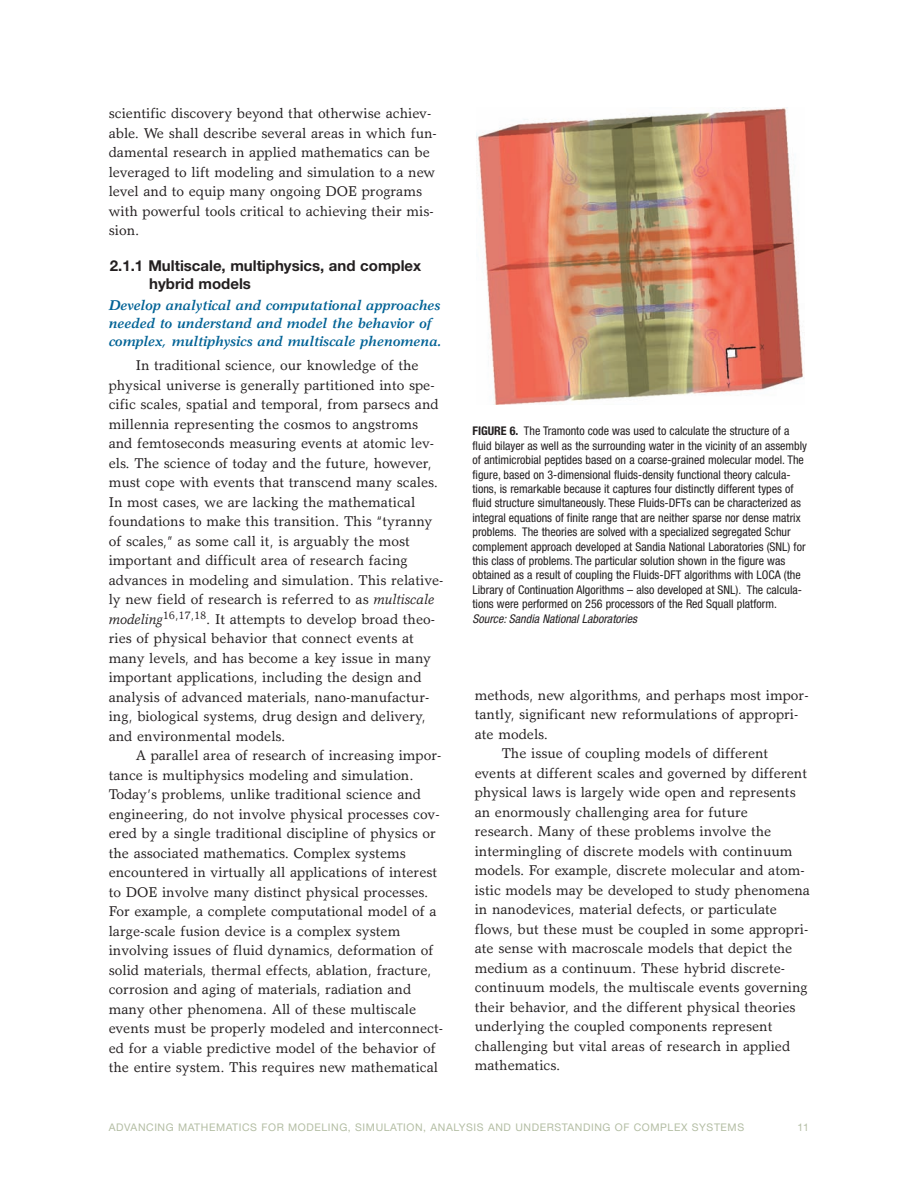
<style>
.page{position:relative;width:918px;height:1188px;background:#fff}
.page>*{position:absolute;margin:0;border:0;box-sizing:border-box;transform-origin:0 0}
.t1{font:700 15px/18px "Helvetica Neue";color:#231f20}
.t2{font:14.25px/19.5px "Garth Graphic";color:#231f20}
.t3{font:italic 700 14.25px/18px "Garth Graphic";color:#006295}
.t4{font:condensed 12px/14.4px "Helvetica Neue";color:#231f20}
.t5{font:italic condensed 12px "Helvetica Neue";color:#231f20}
.t6{font:10.5px "Helvetica Neue";letter-spacing:.055em;color:#b3bda3}
.s1{font-style:italic}
.s2{font-weight:700}
</style>
<div class="page">
<img style="left:476px;top:107px;width:328px;height:297px">
<p class="t2" style="left:109px;top:105px;width:330px">scientific discovery beyond that otherwise achiev&shy;able. We shall describe several areas in which fun&shy;damental research in applied mathematics can be leveraged to lift modeling and simulation to a new level and to equip many ongoing DOE programs with powerful tools critical to achieving their mis&shy;sion.</p>
<p class="t1" style="left:149px;top:258px;width:274px;text-indent:-39px">2.1.1 Multiscale, multiphysics, and complex hybrid models</p>
<p class="t3" style="left:109px;top:298px;width:335px">Develop analytical and computational approaches needed to understand and model the behavior of complex, multiphysics and multiscale phenomena.</p>
<p class="t2" style="left:109px;top:357px;width:336px;text-indent:27px">In traditional science, our knowledge of the physical universe is generally partitioned into spe&shy;cific scales, spatial and temporal, from parsecs and millennia representing the cosmos to angstroms and femtoseconds measuring events at atomic lev&shy;els. The science of today and the future, however, must cope with events that transcend many scales.<br>In most cases, we are lacking the mathematical foundations to make this transition. This “tyranny of scales,” as some call it, is arguably the most important and difficult area of research facing advances in modeling and simulation. This relative&shy;ly new field of research is referred to as <span class="s1">multiscale modeling</span><sup>16,17,18</sup>. It attempts to develop broad theo&shy;ries of physical behavior that connect events at many levels, and has become a key issue in many important applications, including the design and analysis of advanced materials, nano-manufactur&shy;ing, biological systems, drug design and delivery, and environmental models.</p>
<p class="t2" style="left:109px;top:747px;width:336px;text-indent:27px">A parallel area of research of increasing impor&shy;tance is multiphysics modeling and simulation.<br>Today’s problems, unlike traditional science and engineering, do not involve physical processes cov&shy;ered by a single traditional discipline of physics or the associated mathematics. Complex systems encountered in virtually all applications of interest to DOE involve many distinct physical processes.<br>For example, a complete computational model of a large-scale fusion device is a complex system involving issues of fluid dynamics, deformation of solid materials, thermal effects, ablation, fracture, corrosion and aging of materials, radiation and many other phenomena. All of these multiscale events must be properly modeled and interconnect&shy;ed for a viable predictive model of the behavior of the entire system. This requires new mathematical</p>
<p class="t4" style="left:472px;top:425px;width:336px"><span class="s2">FIGURE 6.</span> The Tramonto code was used to calculate the structure of a fluid bilayer as well as the surrounding water in the vicinity of an assembly of antimicrobial peptides based on a coarse-grained molecular model. The figure, based on 3-dimensional fluids-density functional theory calcula&shy;tions, is remarkable because it captures four distinctly different types of fluid structure simultaneously. These Fluids-DFTs can be characterized as integral equations of finite range that are neither sparse nor dense matrix problems. The theories are solved with a specialized segregated Schur complement approach developed at Sandia National Laboratories (SNL) for this class of problems. The particular solution shown in the figure was obtained as a result of coupling the Fluids-DFT algorithms with LOCA (the Library of Continuation Algorithms – also developed at SNL). The calcula&shy;tions were performed on 256 processors of the Red Squall platform.</p>
<p class="t5" style="left:472px;top:614px;width:166px">Source: Sandia National Laboratories</p>
<p class="t2" style="left:475px;top:687px;width:335px">methods, new algorithms, and perhaps most impor-</p>
<p class="t2" style="left:475px;top:706px;width:325px">tantly, significant new reformulations of appropri-</p>
<p class="t2" style="left:475px;top:726px;width:75px">ate models.</p>
<p class="t2" style="left:502px;top:745px;width:268px">The issue of coupling models of different</p>
<p class="t2" style="left:475px;top:765px;width:334px">events at different scales and governed by different</p>
<p class="t2" style="left:475px;top:784px;width:323px">physical laws is largely wide open and represents</p>
<p class="t2" style="left:475px;top:804px;width:275px">an enormously challenging area for future</p>
<p class="t2" style="left:475px;top:823px;width:298px">research. Many of these problems involve the</p>
<p class="t2" style="left:475px;top:843px;width:319px">intermingling of discrete models with continuum</p>
<p class="t2" style="left:475px;top:862px;width:331px">models. For example, discrete molecular and atom-</p>
<p class="t2" style="left:475px;top:882px;width:337px">istic models may be developed to study phenomena</p>
<p class="t2" style="left:475px;top:901px;width:304px">in nanodevices, material defects, or particulate</p>
<p class="t2" style="left:475px;top:921px;width:335px">flows, but these must be coupled in some appropri-</p>
<p class="t2" style="left:475px;top:940px;width:319px">ate sense with macroscale models that depict the</p>
<p class="t2" style="left:475px;top:960px;width:312px">medium as a continuum. These hybrid discrete-</p>
<p class="t2" style="left:475px;top:979px;width:334px">continuum models, the multiscale events governing</p>
<p class="t2" style="left:475px;top:999px;width:322px">their behavior, and the different physical theories</p>
<p class="t2" style="left:475px;top:1018px;width:299px">underlying the coupled components represent</p>
<p class="t2" style="left:475px;top:1037px;width:317px">challenging but vital areas of research in applied</p>
<p class="t2" style="left:475px;top:1057px;width:87px">mathematics.</p>
<p class="t6" style="left:109px;top:1121px;width:637px">ADVANCING MATHEMATICS FOR MODELING, SIMULATION, ANALYSIS AND UNDERSTANDING OF COMPLEX SYSTEMS</p>
<p class="t6" style="left:797px;top:1121px;width:13px">11</p>
</div>
